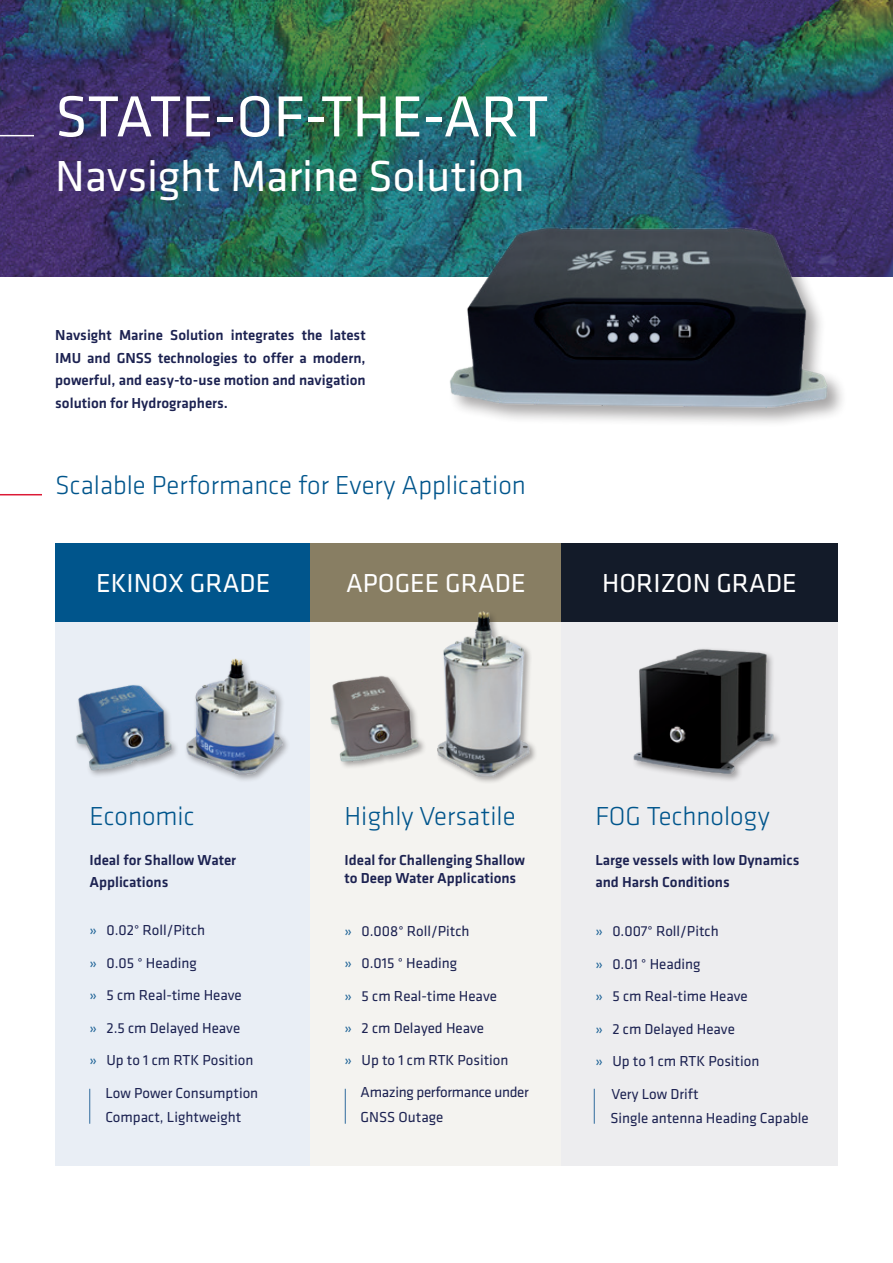
<style>
.page{position:relative;width:893px;height:1263px;background:#fff}
.page>*{position:absolute;margin:0;border:0;box-sizing:border-box;transform-origin:0 0}
.t1{font:60px "Klavika Basic";color:#fff}
.t2{font:45px "Klavika Basic";color:#fff}
.t3{font:300 27px "Klavika";color:#00558c}
.t4{font:27px "Klavika Basic";color:#fff}
.t5{font:15px "Klavika Basic";color:#1c2251}
.t6{font:500 15px/22.5px "Klavika";color:#1c2251}
.t7{font:15px "Klavika Basic";letter-spacing:-.02em;color:#1c2251}
.s1{color:#216598}
</style>
<div class="page">
<img style="left:0;top:0;width:893px;height:277px">
<div style="left:55px;top:544px;width:255px;height:621px;background:#e9eef5"></div>
<div style="left:310px;top:544px;width:251px;height:621px;background:#f4f3f0"></div>
<div style="left:561px;top:544px;width:277px;height:621px;background:#ededef"></div>
<div style="left:55px;top:543px;width:256px;height:79px;background:#00558c"></div>
<div style="left:310px;top:543px;width:251px;height:79px;background:#887e63"></div>
<div style="left:561px;top:543px;width:277px;height:79px;background:#131b29"></div>
<img style="left:330px;top:611px;width:206px;height:171px">
<img style="left:76px;top:658px;width:211px;height:121px">
<img style="left:633px;top:649px;width:146px;height:131px">
<div style="left:448px;top:225px;width:400px;height:203px;background:#231f20;opacity:.4"></div>
<img style="left:430px;top:209px;width:407px;height:217px">
<hr style="left:0;top:494px;width:167px;height:1px;background:#dc1a36">
<div style="left:43px;top:474px;width:501px;height:34px;background:#fff"></div>
<hr style="left:0;top:135px;width:34px;height:1px;background:#fff">
<hr style="left:594px;top:1089px;width:1px;height:35px;background:#2f6b9d">
<hr style="left:345px;top:1089px;width:1px;height:35px;background:#2f6b9d">
<hr style="left:89px;top:1089px;width:1px;height:35px;background:#2f6b9d">
<h1 class="t1" style="left:55px;top:77px;width:495px">STATE-OF-THE-ART</h1>
<h2 class="t2" style="left:55px;top:146px;width:471px">Navsight Marine Solution</h2>
<p class="t6" style="left:55px;top:324px;width:312px;text-align:justify">Navsight Marine Solution integrates the latest IMU and GNSS technologies to offer a modern, powerful, and easy-to-use motion and navigation solution for Hydrographers.</p>
<h3 class="t3" style="left:55px;top:470px;width:472px">Scalable Performance for Every Application</h3>
<h3 class="t4" style="left:96px;top:565px;width:176px">EKINOX GRADE</h3>
<h3 class="t4" style="left:346px;top:565px;width:181px">APOGEE GRADE</h3>
<h3 class="t4" style="left:602px;top:565px;width:196px">HORIZON GRADE</h3>
<h3 class="t3" style="left:89px;top:801px;width:107px">Economic</h3>
<h3 class="t3" style="left:345px;top:801px;width:173px">Highly Versatile</h3>
<h3 class="t3" style="left:595px;top:801px;width:176px">FOG Technology</h3>
<p class="t6" style="left:89px;top:849px;width:148px">Ideal for Shallow Water<br>Applications</p>
<p class="t6" style="left:345px;top:851px;width:182px;line-height:18px">Ideal for Challenging Shallow to Deep Water Applications</p>
<p class="t6" style="left:595px;top:849px;width:206px">Large vessels with low Dynamics and Harsh Conditions</p>
<p class="t5" style="left:89px;top:920px;width:117px"><span class="s1">»</span> 0.02° Roll/Pitch</p>
<p class="t5" style="left:89px;top:953px;width:109px"><span class="s1">»</span> 0.05 ° Heading</p>
<p class="t5" style="left:89px;top:985px;width:154px"><span class="s1">»</span> 5 cm Real-time Heave</p>
<p class="t5" style="left:89px;top:1018px;width:152px"><span class="s1">»</span> 2.5 cm Delayed Heave</p>
<p class="t5" style="left:89px;top:1050px;width:166px"><span class="s1">»</span> Up to 1 cm RTK Position</p>
<p class="t5" style="left:106px;top:1083px;width:154px">Low Power Consumption</p>
<p class="t5" style="left:106px;top:1107px;width:137px">Compact, Lightweight</p>
<p class="t5" style="left:344px;top:921px;width:126px"><span class="s1">»</span> 0.008° Roll/Pitch</p>
<p class="t5" style="left:344px;top:953px;width:114px"><span class="s1">»</span> 0.015 ° Heading</p>
<p class="t5" style="left:344px;top:986px;width:154px"><span class="s1">»</span> 5 cm Real-time Heave</p>
<p class="t5" style="left:344px;top:1018px;width:141px"><span class="s1">»</span> 2 cm Delayed Heave</p>
<p class="t5" style="left:344px;top:1050px;width:166px"><span class="s1">»</span> Up to 1 cm RTK Position</p>
<p class="t7" style="left:361px;top:1082px;width:170px">Amazing performance under</p>
<p class="t5" style="left:361px;top:1107px;width:84px">GNSS Outage</p>
<p class="t5" style="left:595px;top:921px;width:125px"><span class="s1">»</span> 0.007° Roll/Pitch</p>
<p class="t5" style="left:595px;top:954px;width:107px"><span class="s1">»</span> 0.01 ° Heading</p>
<p class="t5" style="left:595px;top:986px;width:154px"><span class="s1">»</span> 5 cm Real-time Heave</p>
<p class="t5" style="left:595px;top:1019px;width:141px"><span class="s1">»</span> 2 cm Delayed Heave</p>
<p class="t5" style="left:595px;top:1051px;width:166px"><span class="s1">»</span> Up to 1 cm RTK Position</p>
<p class="t5" style="left:611px;top:1084px;width:89px">Very Low Drift</p>
<p class="t5" style="left:610px;top:1108px;width:200px">Single antenna Heading Capable</p>
</div>
